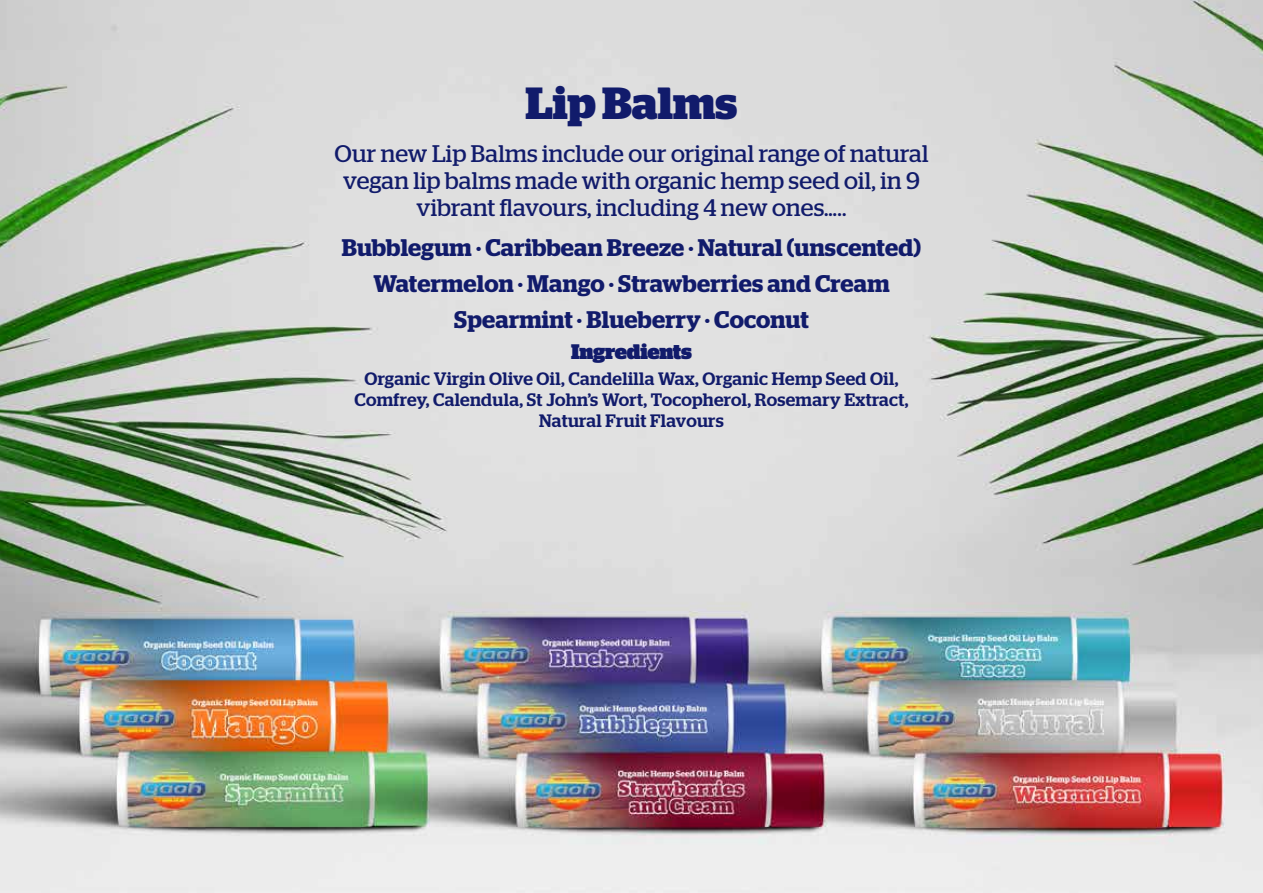
<style>
.page{position:relative;width:1263px;height:893px;background:#fff}
.page>*{position:absolute;margin:0;border:0;box-sizing:border-box;transform-origin:0 0}
.t1{font:700 45px "Stag";color:#111b6b}
.t2{font:24px/27px "Stag";letter-spacing:.005em;color:#111b6b;text-align:center}
.t3{font:600 24px/36px "Stag";letter-spacing:.01em;color:#111b6b;text-align:center}
.t4{font:900 21px "Stag";letter-spacing:-.01em;color:#111b6b}
.t5{font:500 18px/21px "Stag";letter-spacing:.02em;color:#111b6b;text-align:center}
</style>
<div class="page">
<img style="left:0;top:0;width:1263px;height:893px">
<h1 class="t1" style="left:525px;top:86px;width:213px">Lip Balms</h1>
<h2 class="t2" style="left:334px;top:140px;width:596px">Our new Lip Balms include our original range of natural vegan lip balms made with organic hemp seed oil, in 9 vibrant flavours, including 4 new ones…..</h2>
<h2 class="t3" style="left:342px;top:229px;width:581px">Bubblegum · Caribbean Breeze · Natural (unscented)<br>Watermelon · Mango · Strawberries and Cream<br>Spearmint · Blueberry · Coconut</h2>
<p class="t4" style="left:571px;top:344px;width:122px">Ingredients</p>
<p class="t5" style="left:354px;top:369px;width:555px">Organic Virgin Olive Oil, Candelilla Wax, Organic Hemp Seed Oil,<br>Comfrey, Calendula, St John’s Wort, Tocopherol, Rosemary Extract,<br>Natural Fruit Flavours</p>
</div>
